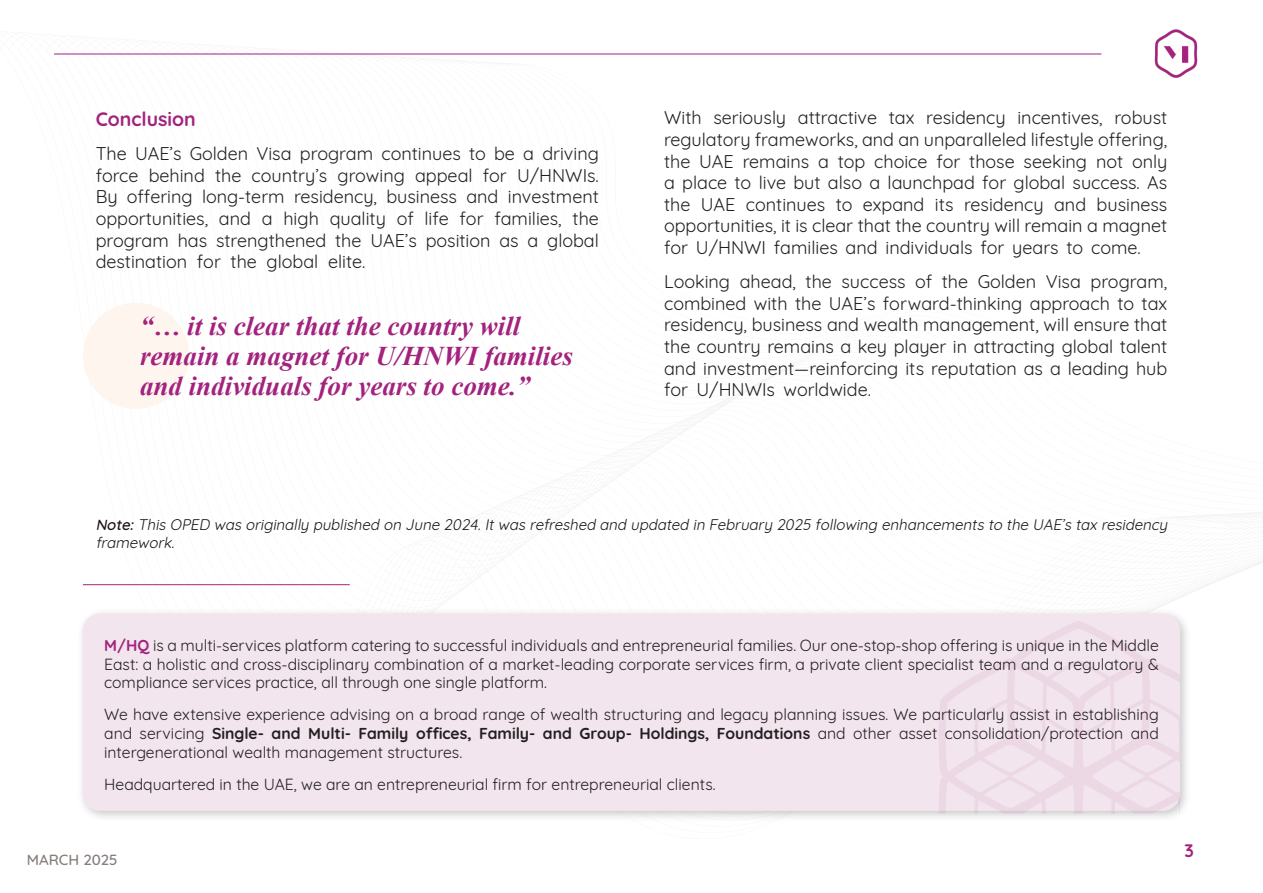
<style>
.page{position:relative;width:1263px;height:893px;background:#fff}
.page>*{position:absolute;margin:0;border:0;box-sizing:border-box;transform-origin:0 0}
.t1{font:italic 700 27px/30px "Times New Roman";color:#a3227e}
.t2{font:700 19.5px "Quicksand";color:#a1237e}
.t3{font:18px/21.6px "Quicksand";color:#231f20;text-align:justify}
.t4{font:700 18px "Quicksand";color:#a6227d}
.Call_outs_paragraphs{font:15.75px/18.9px "Quicksand";color:#231f20;text-align:justify}
.Call_outs_paragraphs-2{font:italic 15px/18px "Quicksand";color:#1b1513}
.t5{font:500 15px "Quicksand";color:#867f7c}
.s1{font-weight:500}
.s2{font-weight:700;color:#a3227e}
.s3{font-weight:700}
</style>
<div class="page">
<div style="left:77px;top:608px;width:1115px;height:215px;background:#231f20;opacity:.25"></div>
<div style="left:83px;top:614px;width:1097px;height:197px;background:#f2e5ed;border-radius:17px"></div>
<hr style="left:83px;top:584px;width:267px;height:1px;background:#a2237d">
<div style="left:83px;top:303px;width:106px;height:106px;background:#fef6ee;border-radius:50%"></div>
<p class="t2" style="left:96px;top:103px;width:102px">Conclusion</p>
<p class="t3" style="left:96px;top:141px;width:505px">The UAE’s Golden Visa program continues to be a driving force behind the country’s growing appeal for U/HNWIs.<br>By offering long-term residency, business and investment opportunities, and a high quality of life for families, the program has strengthened the UAE’s position as a global destination for the global elite.</p>
<p class="t1" style="left:140px;top:310px;width:434px">“… it is clear that the country will remain a magnet for U/HNWI families and individuals for years to come.”</p>
<p class="t3" style="left:664px;top:105px;width:505px">With seriously attractive tax residency incentives, robust regulatory frameworks, and an unparalleled lifestyle offering, the UAE remains a top choice for those seeking not only a place to live but also a launchpad for global success. As the UAE continues to expand its residency and business opportunities, it is clear that the country will remain a magnet for U/HNWI families and individuals for years to come.</p>
<p class="t3" style="left:664px;top:269px;width:505px">Looking ahead, the success of the Golden Visa program, combined with the UAE’s forward-thinking approach to tax residency, business and wealth management, will ensure that the country remains a key player in attracting global talent and investment—reinforcing its reputation as a leading hub for U/HNWIs worldwide.</p>
<p class="Call_outs_paragraphs-2" style="left:96px;top:514px;width:1077px"><span class="s1">Note:</span>This OPED was originally published on June 2024.Itwas refreshed and updated in February 2025 following enhancements to the UAE’s tax residency framework.</p>
<p class="Call_outs_paragraphs" style="left:104px;top:634px;width:1056px"><span class="s2">M/HQ</span> is a multi-services platform catering to successful individuals and entrepreneurial families. Our one-stop-shop offering is unique in the Middle East: a holistic and cross-disciplinary combination of a market-leading corporate services firm, a private client specialist team and a regulatory &amp; compliance services practice, all through one single platform.</p>
<p class="Call_outs_paragraphs" style="left:104px;top:703px;width:1056px">We have extensive experience advising on a broad range of wealth structuring and legacy planning issues. We particularly assist in establishing and servicing <span class="s3">Single- and Multi- Family offices, Family- and Group- Holdings, Foundations</span> and other asset consolidation/protection and intergenerational wealth management structures.</p>
<p class="Call_outs_paragraphs" style="left:104px;top:773px;width:613px">Headquartered in the UAE, we are an entrepreneurial firm for entrepreneurial clients.</p>
<p class="t5" style="left:27px;top:848px;width:92px">MARCH 2025</p>
<p class="t4" style="left:1184px;top:836px;width:11px">3</p>
</div>
